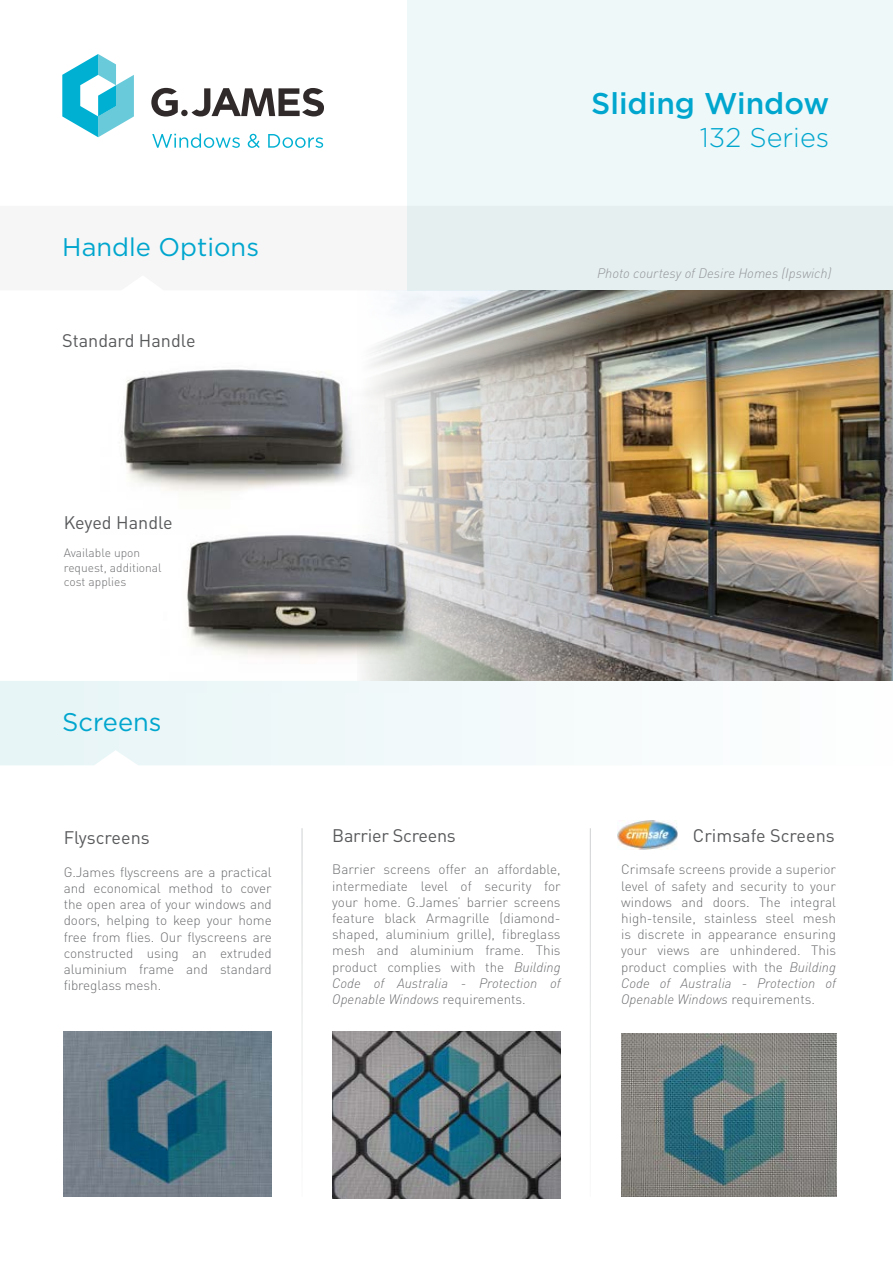
<style>
.page{position:relative;width:893px;height:1263px;background:#fff}
.page>*{position:absolute;margin:0;border:0;box-sizing:border-box;transform-origin:0 0}
.t1{font:500 30px "Gotham";color:#00a6ce}
.t2{font:300 27px "Gotham";color:#00a6ce}
.t3{font:25.5px "Gotham HTF";color:#00a6ce}
.t4{font:18px "DINOT";color:#58595b}
.t5{font:300 13.5px/16.2px "DINOT";color:#6d6e71;text-align:justify}
.t6{font:italic 300 13.5px "DINOT";color:#939598}
.t7{font:300 12px/14.4px "DINOT";color:#6d6e71}
.s1{font-style:italic}
</style>
<div class="page">
<div style="left:407px;top:0;width:486px;height:290px;background:#eef8f9"></div>
<img style="left:373px;top:290px;width:520px;height:391px">
<div style="left:0;top:681px;width:536px;height:84px;background:#eef7f9"></div>
<svg style="left:62px;top:54px;width:72px;height:83px"></svg>
<svg style="left:151px;top:88px;width:27px;height:29px"></svg>
<div style="left:181px;top:110px;width:7px;height:6px;background:#312a2a;border-radius:50%"></div>
<svg style="left:192px;top:88px;width:132px;height:28px"></svg>
<svg style="left:152px;top:133px;width:88px;height:15px"></svg>
<svg style="left:248px;top:134px;width:12px;height:14px"></svg>
<svg style="left:268px;top:134px;width:55px;height:14px"></svg>
<img style="left:8px;top:355px;width:607px;height:337px">
<img style="left:64px;top:1031px;width:208px;height:166px">
<img style="left:332px;top:1031px;width:229px;height:168px">
<img style="left:621px;top:1033px;width:215px;height:164px">
<hr style="left:301px;top:828px;width:2px;height:369px;background:#d1d3d4">
<hr style="left:590px;top:828px;width:1px;height:369px;background:#d1d3d4">
<img style="left:617px;top:820px;width:61px;height:30px">
<h3 class="t3" style="left:62px;top:233px;width:198px">Handle Options</h3>
<h3 class="t4" style="left:62px;top:329px;width:135px">Standard Handle</h3>
<h1 class="t1" style="left:591px;top:84px;width:239px">Sliding Window</h1>
<h2 class="t2" style="left:700px;top:120px;width:131px">132 Series</h2>
<p class="t6" style="left:597px;top:265px;width:236px">Photo courtesy of Desire Homes (Ipswich)</p>
<h3 class="t4" style="left:64px;top:511px;width:111px">Keyed Handle</h3>
<p class="t7" style="left:64px;top:545px;width:99px">Available upon request, additional cost applies</p>
<h3 class="t3" style="left:62px;top:708px;width:101px">Screens</h3>
<h3 class="t4" style="left:64px;top:826px;width:87px">Flyscreens</h3>
<p class="t5" style="left:64px;top:863px;width:210px">G.James flyscreens are a practical and economical method to cover the open area of your windows and doors, helping to keep your home free from flies. Our flyscreens are constructed using an extruded aluminium frame and standard fibreglass mesh.</p>
<h3 class="t4" style="left:332px;top:824px;width:125px">Barrier Screens</h3>
<p class="t5" style="left:332px;top:861px;width:230px">Barrier screens offer an affordable, intermediate level of security for your home. G.James’ barrier screens feature black Armagrille (diamond&shy;shaped, aluminium grille), fibreglass mesh and aluminium frame. This product complies with the <span class="s1">Building Code of Australia - Protection of Openable Windows</span> requirements.</p>
<h3 class="t4" style="left:693px;top:824px;width:143px">Crimsafe Screens</h3>
<p class="t5" style="left:621px;top:861px;width:216px">Crimsafe screens provide a superior level of safety and security to your windows and doors. The integral high-tensile, stainless steel mesh is discrete in appearance ensuring your views are unhindered. This product complies with the <span class="s1">Building Code of Australia - Protection of Openable Windows</span> requirements.</p>
</div>
